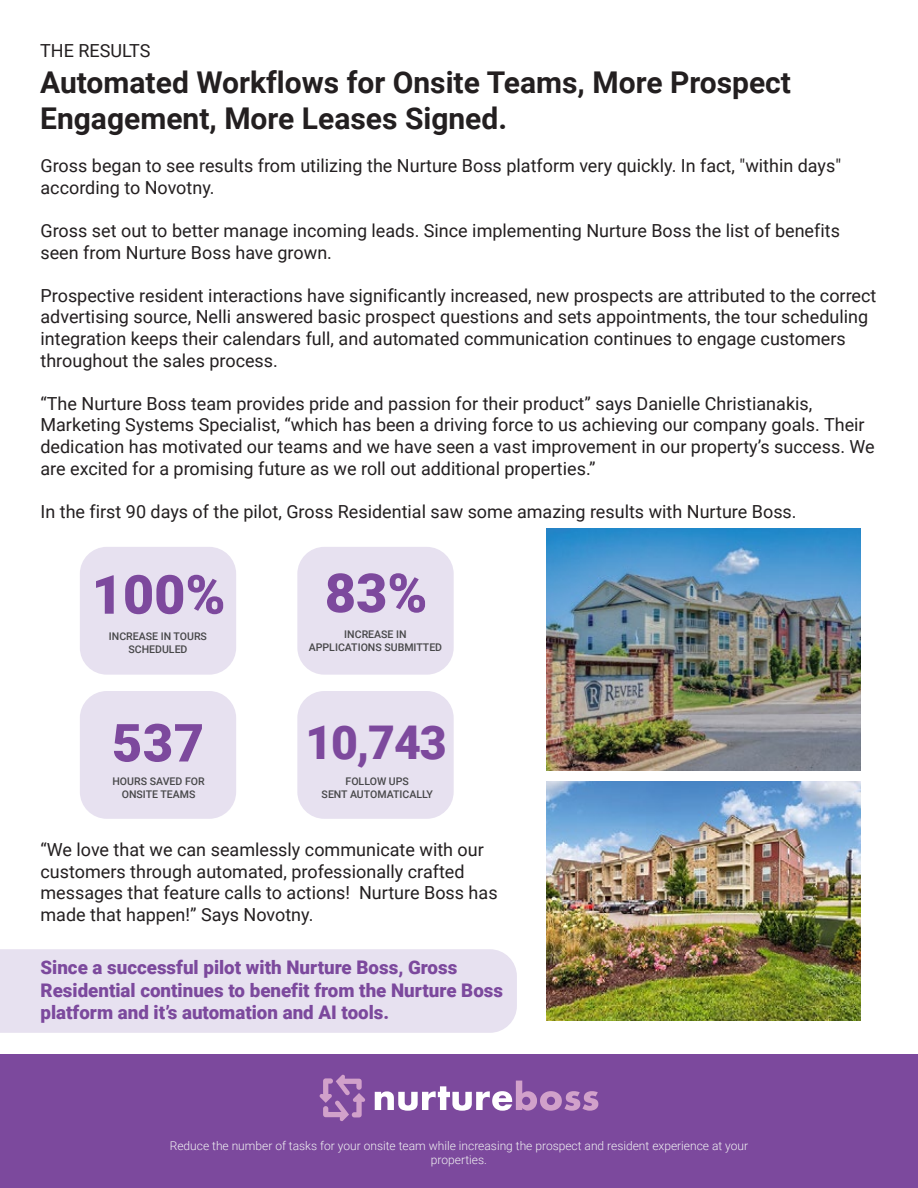
<style>
.page{position:relative;width:918px;height:1188px;background:#fff}
.page>*{position:absolute;margin:0;border:0;box-sizing:border-box;transform-origin:0 0}
.t1{font:900 54px "Roboto";color:#7d499d}
.t2{font:900 52.5px "Roboto";color:#7d499d}
.t3{font:900 46.5px "Roboto";color:#7d499d}
.t4{font:700 30px/36px "Roboto";color:#231f20}
.t5{font:900 18.75px/22.5px "Roboto";color:#7c499d}
.t6{font:18px/21.6px "Roboto";color:#231f20}
.t7{font:300 12px/14.4px "Roboto";color:#f1f1f2;text-align:center}
.t8{font:500 10.5px/12.6px "Roboto";color:#474749;text-align:center}
</style>
<div class="page">
<div style="left:0;top:949px;width:517px;height:84px;background:#e7e1f0"></div>
<div style="left:80px;top:547px;width:156px;height:128px;background:#e7e1f0;border-radius:27px"></div>
<div style="left:297px;top:547px;width:157px;height:128px;background:#e7e1f0;border-radius:27px"></div>
<div style="left:80px;top:691px;width:156px;height:128px;background:#e7e1f0;border-radius:27px"></div>
<div style="left:297px;top:691px;width:157px;height:128px;background:#e7e1f0;border-radius:27px"></div>
<div style="left:0;top:1054px;width:918px;height:134px;background:#7c499d"></div>
<svg style="left:375px;top:1081px;width:223px;height:30px"></svg>
<svg style="left:320px;top:1075px;width:45px;height:46px"></svg>
<img style="left:546px;top:529px;width:314px;height:242px">
<img style="left:546px;top:782px;width:314px;height:239px">
<p class="t6" style="left:40px;top:39px;width:112px">THE RESULTS</p>
<h3 class="t4" style="left:40px;top:63px;width:752px">Automated Workflows for Onsite Teams, More Prospect<br>Engagement, More Leases Signed.</h3>
<p class="t6" style="left:40px;top:154px;width:802px">Gross began to see results from utilizing the Nurture Boss platform very quickly. In fact, "within days" according to Novotny.</p>
<p class="t6" style="left:40px;top:219px;width:801px">Gross set out to better manage incoming leads. Since implementing Nurture Boss the list of benefits seen from Nurture Boss have grown.</p>
<p class="t6" style="left:40px;top:284px;width:837px">Prospective resident interactions have significantly increased, new prospects are attributed to the correct advertising source, Nelli answered basic prospect questions and sets appointments, the tour scheduling integration keeps their calendars full, and automated communication continues to engage customers throughout the sales process.</p>
<p class="t6" style="left:40px;top:392px;width:836px">“The Nurture Boss team provides pride and passion for their product” says Danielle Christianakis, Marketing Systems Specialist, “which has been a driving force to us achieving our company goals. Their dedication has motivated our teams and we have seen a vast improvement in our property’s success. We are excited for a promising future as we roll out additional properties.”</p>
<p class="t6" style="left:40px;top:500px;width:758px">In the first 90 days of the pilot, Gross Residential saw some amazing results with Nurture Boss.</p>
<h1 class="t1" style="left:92px;top:557px;width:135px">100%</h1>
<h1 class="t1" style="left:325px;top:555px;width:104px">83%</h1>
<p class="t8" style="left:109px;top:629px;width:100px">INCREASE IN TOURS<br>SCHEDULED</p>
<p class="t8" style="left:309px;top:628px;width:135px">INCREASE IN<br>APPLICATIONS SUBMITTED</p>
<h2 class="t2" style="left:112px;top:706px;width:94px">537</h2>
<h3 class="t3" style="left:305px;top:710px;width:143px">10,743</h3>
<p class="t8" style="left:112px;top:775px;width:94px">HOURS SAVED FOR<br>ONSITE TEAMS</p>
<p class="t8" style="left:322px;top:775px;width:113px">FOLLOW UPS<br>SENT AUTOMATICALLY</p>
<p class="t6" style="left:40px;top:838px;width:459px">“We love that we can seamlessly communicate with our customers through automated, professionally crafted messages that feature calls to actions! Nurture Boss has made that happen!” Says Novotny.</p>
<p class="t5" style="left:40px;top:956px;width:464px">Since a successful pilot with Nurture Boss, Gross<br>Residential continues to benefit from the Nurture Boss platform and it’s automation and AI tools.</p>
<p class="t7" style="left:170px;top:1138px;width:580px">Reduce the number of tasks for your onsite team while increasing the prospect and resident experience at your properties.</p>
</div>
